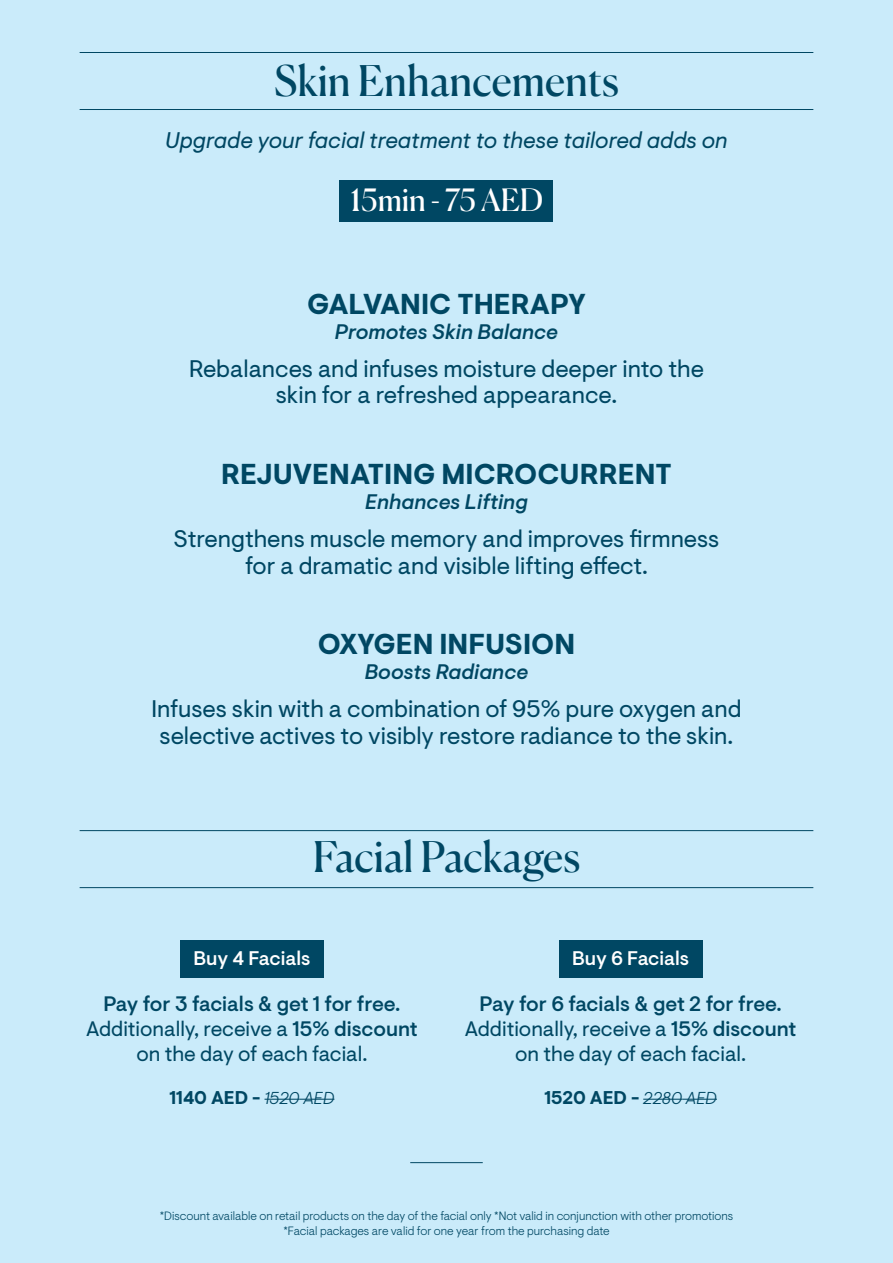
<style>
.page{position:relative;width:893px;height:1263px;background:#caebfa}
.page>*{position:absolute;margin:0;border:0;box-sizing:border-box;transform-origin:0 0}
.t1{font:42.3px "Canela";color:#004763}
.t2{font:30.75px "Canela";letter-spacing:-.005em;color:#fff}
.t3{font:700 28.65px "Visuelt Pro";color:#004763}
.t4{font:23.85px/27px "Visuelt Pro";color:#004763;text-align:center}
.t5{font:italic 22.5px "Visuelt Pro";color:#004763}
.t6{font:italic 500 21px "Visuelt Pro";color:#004763}
.t7{font:20.85px/25px "Visuelt Pro";color:#004763;text-align:center}
.t8{font:500 19.65px "Visuelt Pro";color:#fff}
.t9{font:700 18.45px "Visuelt Pro";color:#004763}
.t10{font:300 12px/14.4px "Visuelt Pro";color:#004763;text-align:center}
.s1{font-weight:500}
.s2{font-weight:300;font-style:italic;font-size:17.1px}
</style>
<div class="page">
<div style="left:339px;top:180px;width:214px;height:41px;background:#004763"></div>
<div style="left:180px;top:940px;width:144px;height:38px;background:#004763"></div>
<div style="left:559px;top:940px;width:144px;height:38px;background:#004763"></div>
<hr style="left:643px;top:1099px;width:39px;height:1px;background:#004763">
<hr style="left:682px;top:1099px;width:35px;height:1px;background:#004763">
<hr style="left:265px;top:1099px;width:35px;height:1px;background:#004763">
<hr style="left:300px;top:1099px;width:34px;height:1px;background:#004763">
<hr style="left:80px;top:887px;width:733px;height:1px;background:#004763">
<hr style="left:80px;top:830px;width:733px;height:1px;background:#004763">
<hr style="left:80px;top:52px;width:733px;height:1px;background:#004763">
<hr style="left:410px;top:1162px;width:73px;height:1px;background:#004763">
<hr style="left:80px;top:109px;width:733px;height:1px;background:#004763">
<h1 class="t1" style="left:274px;top:48px;width:346px">Skin Enhancements</h1>
<p class="t5" style="left:165px;top:127px;width:564px">Upgrade your facial treatment to these tailored adds on</p>
<p class="t2" style="left:350px;top:176px;width:194px">15min - 75 AED</p>
<p class="t3" style="left:307px;top:287px;width:280px">GALVANIC THERAPY</p>
<p class="t6" style="left:335px;top:319px;width:225px">Promotes Skin Balance</p>
<p class="t4" style="left:189px;top:357px;width:516px;line-height:25.5px">Rebalances and infuses moisture deeper into the skin for a refreshed appearance.</p>
<p class="t3" style="left:221px;top:457px;width:452px">REJUVENATING MICROCURRENT</p>
<p class="t6" style="left:365px;top:490px;width:164px">Enhances Lifting</p>
<p class="t4" style="left:174px;top:526px;width:547px">Strengthens muscle memory and improves firmness for a dramatic and visible lifting effect.</p>
<p class="t3" style="left:318px;top:627px;width:259px">OXYGEN INFUSION</p>
<p class="t6" style="left:365px;top:659px;width:165px">Boosts Radiance</p>
<p class="t4" style="left:151px;top:696px;width:592px">Infuses skin with a combination of 95% pure oxygen and selective actives to visibly restore radiance to the skin.</p>
<h1 class="t1" style="left:313px;top:824px;width:269px">Facial Packages</h1>
<p class="t8" style="left:193px;top:947px;width:118px">Buy 4 Facials</p>
<p class="t8" style="left:572px;top:947px;width:119px">Buy 6 Facials</p>
<p class="t7" style="left:465px;top:992px;width:333px"><span class="s1">Pay for 6 facials &amp; get 2 for free.<br></span>Additionally, receive a <span class="s1">15% discount </span>on the day of each facial.</p>
<p class="t9" style="left:544px;top:1086px;width:174px">1520 AED - <span class="s2">2280 AED</span></p>
<p class="t7" style="left:86px;top:992px;width:333px"><span class="s1">Pay for 3 facials &amp; get 1 for free.<br></span>Additionally, receive a <span class="s1">15% discount </span>on the day of each facial.</p>
<p class="t9" style="left:169px;top:1086px;width:166px">1140 AED - <span class="s2">1520 AED</span></p>
<p class="t10" style="left:160px;top:1209px;width:575px">*Discount available on retail products on the day of the facial only *Not valid in conjunction with other promotions *Facial packages are valid for one year from the purchasing date</p>
</div>
